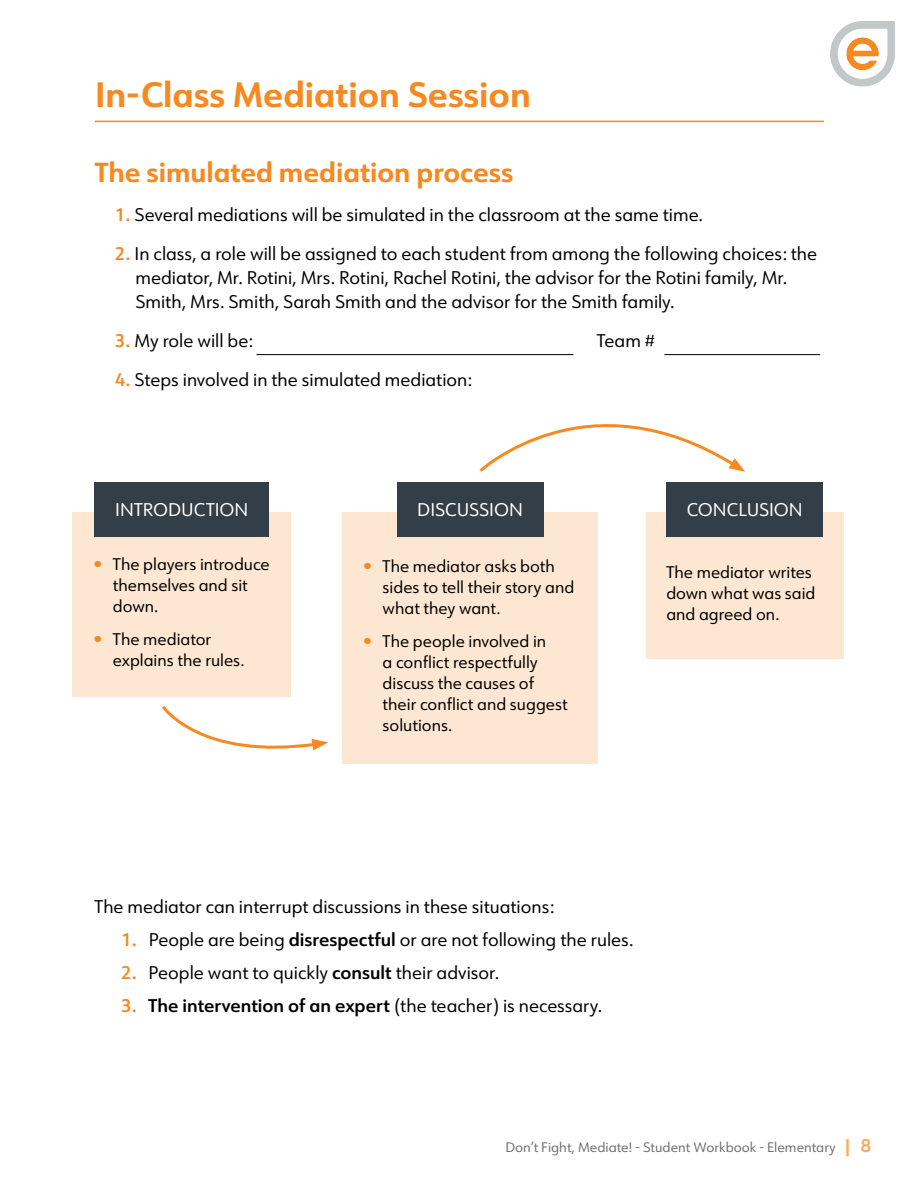
<style>
.page{position:relative;width:918px;height:1188px;background:#fff}
.page>*{position:absolute;margin:0;border:0;box-sizing:border-box;transform-origin:0 0}
.t1{font:700 34.5px "URW Form";color:#f6891f}
.t2{font:700 27px "URW Form";color:#f6891f}
.t3{font:18px/24px "URW Form";color:#000}
.t4{font:600 18px "URW Form";color:#000}
.t5{font:18px "URW Form";color:#fff}
.t6{font:16.5px/21px "URW Form";color:#000}
.t7{font:13.5px "URW Form";color:#706f6f}
.s1{font-weight:600;color:#f6891f}
.s2{font-size:18px;color:#f6891f}
.s3{font-weight:600}
.s4{color:#f6891f}
.s5{font-weight:400}
.s6{font-weight:700;font-size:18px;color:#f9ac62}
</style>
<div class="page">
<img style="left:830px;top:22px;width:65px;height:64px">
<hr style="left:95px;top:121px;width:729px;height:1px;background:#f6891f">
<hr style="left:256px;top:354px;width:317px;height:1px;background:#000">
<hr style="left:664px;top:354px;width:156px;height:1px;background:#000">
<div style="left:72px;top:512px;width:219px;height:185px;background:#fde7d2"></div>
<div style="left:95px;top:482px;width:174px;height:54px;background:#333f48"></div>
<div style="left:342px;top:512px;width:256px;height:252px;background:#fde7d2"></div>
<div style="left:397px;top:482px;width:146px;height:54px;background:#333f48"></div>
<div style="left:646px;top:512px;width:197px;height:147px;background:#fde7d2"></div>
<div style="left:667px;top:482px;width:156px;height:54px;background:#333f48"></div>
<svg style="left:162px;top:706px;width:166px;height:45px"></svg>
<svg style="left:479px;top:424px;width:266px;height:48px"></svg>
<h1 class="t1" style="left:95px;top:71px;width:437px">In-Class Mediation Session</h1>
<h2 class="t2" style="left:95px;top:154px;width:420px">The simulated mediation process</h2>
<p class="t3" style="left:115px;top:202px;width:589px"><span class="s1">1.</span> Several mediations will be simulated in the classroom at the same time.</p>
<p class="t3" style="left:136px;top:241px;width:683px;text-indent:-20px"><span class="s1">2.</span> In class, a role will be assigned to each student from among the following choices: the mediator, Mr. Rotini, Mrs. Rotini, Rachel Rotini, the advisor for the Rotini family, Mr.<br>Smith, Mrs. Smith, Sarah Smith and the advisor for the Smith family.</p>
<p class="t3" style="left:115px;top:328px;width:139px"><span class="s1">3.</span> My role will be:</p>
<p class="t3" style="left:597px;top:328px;width:60px">Team #</p>
<p class="t3" style="left:115px;top:367px;width:358px"><span class="s1">4.</span> Steps involved in the simulated mediation:</p>
<p class="t5" style="left:115px;top:498px;width:135px">INTRODUCTION</p>
<p class="t6" style="left:113px;top:553px;width:158px;text-indent:-20px"><span class="s2">•</span> The players introduce themselves and sit down.</p>
<p class="t6" style="left:113px;top:628px;width:133px;text-indent:-20px"><span class="s2">•</span> The mediator explains the rules.</p>
<p class="t5" style="left:417px;top:498px;width:107px">DISCUSSION</p>
<p class="t6" style="left:383px;top:555px;width:193px;text-indent:-20px"><span class="s2">•</span> The mediator asks both sides to tell their story and what they want.</p>
<p class="t6" style="left:383px;top:630px;width:187px;text-indent:-20px"><span class="s2">•</span> The people involved in<br>a conflict respectfully discuss the causes of their conflict and suggest solutions.</p>
<p class="t5" style="left:687px;top:498px;width:117px">CONCLUSION</p>
<p class="t6" style="left:666px;top:561px;width:151px">The mediator writes down what was said and agreed on.</p>
<p class="t3" style="left:94px;top:894px;width:461px">The mediator can interrupt discussions in these situations:</p>
<p class="t3" style="left:122px;top:927px;width:514px"><span class="s1">1.</span> People are being <span class="s3">disrespectful</span> or are not following the rules.</p>
<p class="t3" style="left:122px;top:960px;width:379px"><span class="s1">2.</span> People want to quickly <span class="s3">consult</span> their advisor.</p>
<p class="t4" style="left:122px;top:994px;width:482px"><span class="s4">3.</span> The intervention of an expert <span class="s5">(the teacher) is necessary.</span></p>
<p class="t7" style="left:505px;top:1138px;width:367px">Don’t Fight, Mediate! - Student Workbook - Elementary <span class="s6">| 8</span></p>
</div>
